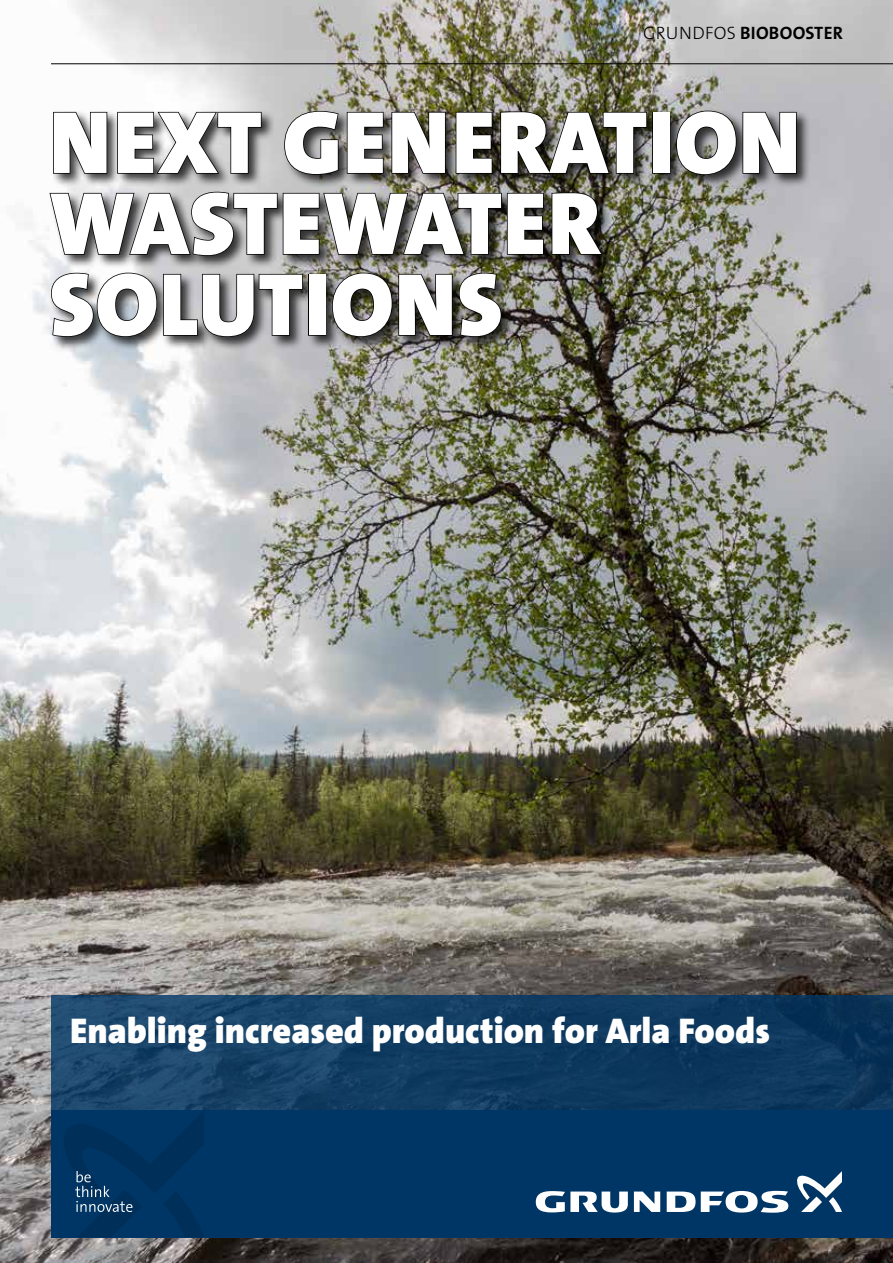
<style>
.page{position:relative;width:893px;height:1263px;background:#fff}
.page>*{position:absolute;margin:0;border:0;box-sizing:border-box;transform-origin:0 0}
.t1{font:89.4px/81px "Grundfos The Sans V2 OT 9 BL";letter-spacing:.015em;color:#fff}
.t2{font:36px "Grundfos The Sans V2 OT 9 BL";color:#fff}
.t3{font:18px "Grundfos The Sans V2 OT 7 B";letter-spacing:.015em;color:#000}
.s1{font-family:"Grundfos The Sans V2 OT 3 L"}
</style>
<div class="page">
<img style="left:0;top:0;width:893px;height:1263px">
<div style="left:51px;top:1110px;width:842px;height:127px;background:#003665"></div>
<svg style="left:64px;top:1111px;width:140px;height:126px"></svg>
<svg style="left:634px;top:1191px;width:26px;height:21px"></svg>
<svg style="left:536px;top:1191px;width:92px;height:21px"></svg>
<svg style="left:667px;top:1191px;width:121px;height:22px"></svg>
<svg style="left:797px;top:1171px;width:45px;height:41px"></svg>
<hr style="left:51px;top:63px;width:842px;height:1px;background:#000">
<div style="left:49px;top:109px;width:762px;height:242px;background:#000;opacity:.75"></div>
<svg style="left:52px;top:111px;width:56px;height:64px;background:#676767"></svg>
<svg style="left:116px;top:111px;width:146px;height:64px;background:#747474"></svg>
<svg style="left:283px;top:110px;width:57px;height:66px;background:#646362"></svg>
<svg style="left:346px;top:111px;width:38px;height:63px;background:#494845"></svg>
<svg style="left:391px;top:111px;width:55px;height:64px;background:#3d3b32"></svg>
<svg style="left:455px;top:111px;width:38px;height:63px;background:#323127"></svg>
<svg style="left:500px;top:111px;width:148px;height:64px;background:#393930"></svg>
<div style="left:652px;top:112px;width:18px;height:62px;border:2px solid #000"></div>
<svg style="left:675px;top:110px;width:122px;height:66px;background:#515151"></svg>
<svg style="left:49px;top:191px;width:495px;height:66px;background:#5c5c5a"></svg>
<svg style="left:551px;top:192px;width:52px;height:64px;background:#27261f"></svg>
<svg style="left:50px;top:272px;width:254px;height:66px;background:#717173"></svg>
<div style="left:308px;top:274px;width:18px;height:62px;border:2px solid #000"></div>
<svg style="left:331px;top:272px;width:171px;height:66px;background:#42413a"></svg>
<div style="left:51px;top:995px;width:842px;height:115px;background:linear-gradient(to right,#1e496f,#083256)"></div>
<p class="t3" style="left:643px;top:21px;width:201px"><span class="s1">GRUNDFOS</span> BIOBOOSTER</p>
<h1 class="t1" style="left:50px;top:103px;width:741px">Next generation wastewater solutions</h1>
<p class="t2" style="left:70px;top:1008px;width:701px">Enabling increased production for Arla Foods</p>
</div>
